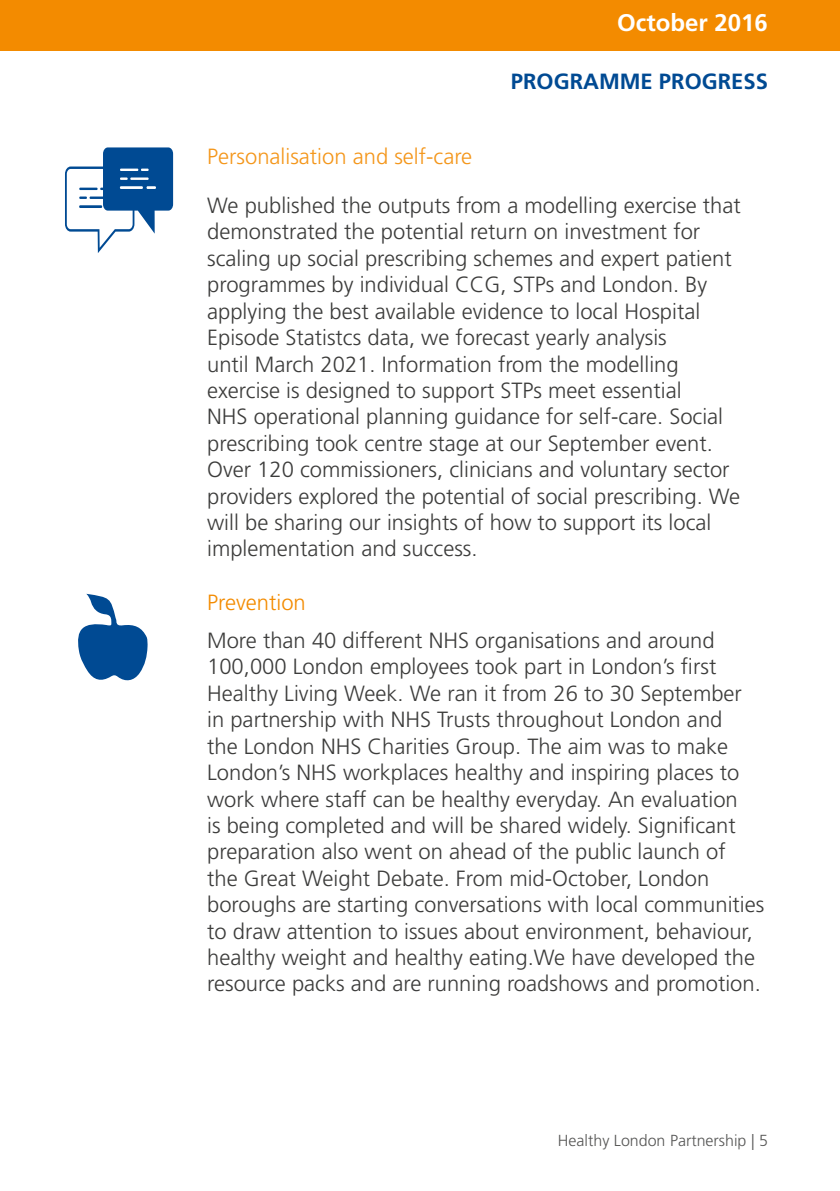
<style>
.page{position:relative;width:840px;height:1191px;background:#fff}
.page>*{position:absolute;margin:0;border:0;box-sizing:border-box;transform-origin:0 0}
.t1{font:700 24px "Frutiger LT Std";color:#fff}
.t2{font:300 22px/26.4px "Frutiger LT Std";color:#3c3c3b}
.t3{font:300 22px "Frutiger LT Std";color:#f4961a}
.t4{font:700 22px "Frutiger LT Std";color:#004a93}
.t5{font:300 22px "Frutiger LT Std";color:#f38b00}
.t6{font:300 16px "Frutiger LT Std";color:#575756}
</style>
<div class="page">
<div style="left:0;top:0;width:839px;height:51px;background:#f38b00"></div>
<svg style="left:78px;top:594px;width:69px;height:87px"></svg>
<svg style="left:65px;top:147px;width:108px;height:106px"></svg>
<p class="t1" style="left:616px;top:9px;width:152px">October 2016</p>
<p class="t4" style="left:510px;top:68px;width:258px">PROGRAMME PROGRESS</p>
<p class="t3" style="left:207px;top:144px;width:266px">Personalisation and self-care</p>
<p class="t2" style="left:207px;top:193px;width:534px">We published the outputs from a modelling exercise that demonstrated the potential return on investment for scaling up social prescribing schemes and expert patient programmes by individual CCG, STPs and London. By applying the best available evidence to local Hospital Episode Statistcs data, we forecast yearly analysis<br>until March 2021. Information from the modelling exercise is designed to support STPs meet essential<br>NHS operational planning guidance for self-care. Social prescribing took centre stage at our September event.<br>Over 120 commissioners, clinicians and voluntary sector providers explored the potential of social prescribing. We will be sharing our insights of how to support its local implementation and success.</p>
<p class="t5" style="left:207px;top:590px;width:100px">Prevention</p>
<p class="t2" style="left:207px;top:627px;width:558px">More than 40 different NHS organisations and around 100,000 London employees took part in London’s first Healthy Living Week. We ran it from 26 to 30 September in partnership with NHS Trusts throughout London and<br>the London NHS Charities Group. The aim was to make London’s NHS workplaces healthy and inspiring places to work where staff can be healthy everyday. An evaluation<br>is being completed and will be shared widely. Significant preparation also went on ahead of the public launch of<br>the Great Weight Debate. From mid-October, London boroughs are starting conversations with local communities to draw attention to issues about environment, behaviour, healthy weight and healthy eating.We have developed the resource packs and are running roadshows and promotion.</p>
<p class="t6" style="left:557px;top:1131px;width:211px">Healthy London Partnership | 5</p>
</div>
